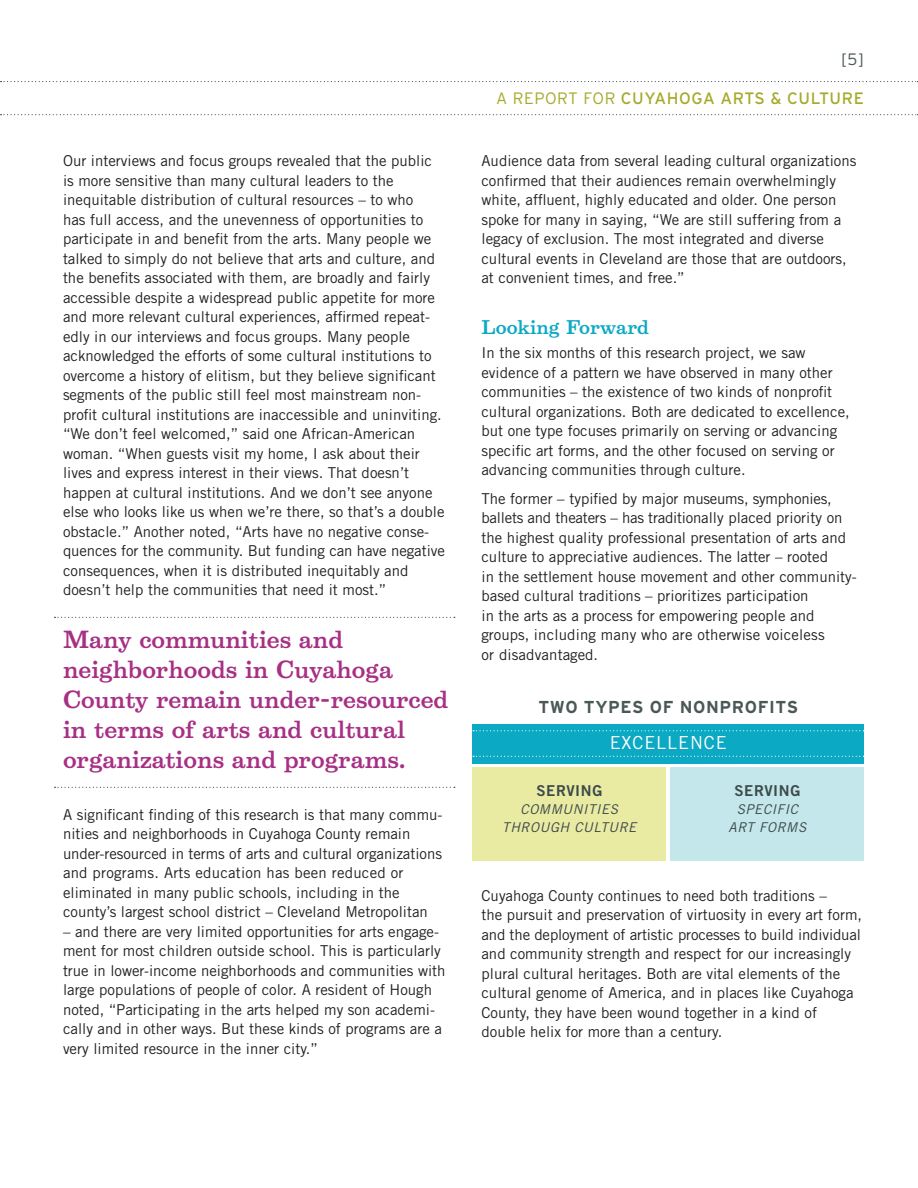
<style>
.page{position:relative;width:918px;height:1188px;background:#fff}
.page>*{position:absolute;margin:0;border:0;box-sizing:border-box;transform-origin:0 0}
.call_out_1{font:500 22.5px/30px "Belizio";color:#a73084}
.header1{font:500 18px "Belizio";color:#0ca9c4}
.t1{font:18px "Trade Gothic";letter-spacing:.05em;color:#fff}
.t2{font:700 17.25px "Interstate";letter-spacing:.035em;color:#4b5858}
.t3{font:16.5px "Interstate";letter-spacing:.035em;color:#a6a929}
.t4{font:300 16.5px "Interstate";color:#4b5858}
.t5{font:15px/19.5px "Trade Gothic";color:#231f20}
.t6{font:15px "Trade Gothic Bold Two";letter-spacing:.04em;color:#3c494a}
.t7{font:italic 13.5px/18px "Trade Gothic";letter-spacing:.04em;color:#3c494a;text-align:center}
.s1{font-weight:300}
</style>
<div class="page">
<div style="left:472px;top:768px;width:194px;height:93px;background:#eaeba3"></div>
<div style="left:670px;top:768px;width:194px;height:93px;background:#c3e7ea"></div>
<svg style="left:1px;top:81px;width:917px;height:1px"></svg>
<svg style="left:1px;top:114px;width:917px;height:1px"></svg>
<svg style="left:55px;top:617px;width:400px;height:1px"></svg>
<svg style="left:55px;top:787px;width:400px;height:1px"></svg>
<div style="left:472px;top:724px;width:392px;height:40px;background:#0ca9c4"></div>
<svg style="left:473px;top:730px;width:391px;height:1px"></svg>
<svg style="left:473px;top:756px;width:391px;height:1px"></svg>
<p class="t5" style="left:63px;top:151px;width:384px">Our interviews and focus groups revealed that the public is more sensitive than many cultural leaders to the inequitable distribution of cultural resources – to who<br>has full access, and the unevenness of opportunities to participate in and benefit from the arts. Many people we talked to simply do not believe that arts and culture, and the benefits associated with them, are broadly and fairly accessible despite a widespread public appetite for more and more relevant cultural experiences, affirmed repeat&shy;edly in our interviews and focus groups. Many people acknowledged the efforts of some cultural institutions to overcome a history of elitism, but they believe significant segments of the public still feel most mainstream non&shy;profit cultural institutions are inaccessible and uninviting. “We don’t feel welcomed,” said one African-American woman. “When guests visit my home, I ask about their lives and express interest in their views. That doesn’t happen at cultural institutions. And we don’t see anyone else who looks like us when we’re there, so that’s a double obstacle.” Another noted, “Arts have no negative conse&shy;quences for the community. But funding can have negative consequences, when it is distributed inequitably and doesn’t help the communities that need it most.”</p>
<p class="call_out_1" style="left:63px;top:624px;width:387px">Many communities and neighborhoods in Cuyahoga<br>County remain under-resourced in terms of arts and cultural organizations and programs.</p>
<p class="t5" style="left:63px;top:805px;width:381px">A significant finding of this research is that many commu&shy;nities and neighborhoods in Cuyahoga County remain under-resourced in terms of arts and cultural organizations and programs. Arts education has been reduced or eliminated in many public schools, including in the county’s largest school district – Cleveland Metropolitan</p>
<p class="t5" style="left:63px;top:922px;width:384px">– and there are very limited opportunities for arts engage&shy;ment for most children outside school. This is particularly true in lower-income neighborhoods and communities with large populations of people of color. A resident of Hough noted, “Participating in the arts helped my son academi&shy;cally and in other ways. But these kinds of programs are a very limited resource in the inner city.”</p>
<p class="t4" style="left:841px;top:50px;width:24px">[5]</p>
<p class="t3" style="left:496px;top:88px;width:369px"><span class="s1">A REPORT FOR</span> CUYAHOGA ARTS &amp; CULTURE</p>
<p class="t5" style="left:481px;top:151px;width:376px">Audience data from several leading cultural organizations confirmed that their audiences remain overwhelmingly white, affluent, highly educated and older. One person spoke for many in saying, “We are still suffering from a legacy of exclusion. The most integrated and diverse cultural events in Cleveland are those that are outdoors, at convenient times, and free.”</p>
<p class="header1" style="left:481px;top:316px;width:169px">Looking Forward</p>
<p class="t5" style="left:481px;top:343px;width:370px">In the six months of this research project, we saw evidence of a pattern we have observed in many other communities – the existence of two kinds of nonprofit cultural organizations. Both are dedicated to excellence, but one type focuses primarily on serving or advancing specific art forms, and the other focused on serving or advancing communities through culture.</p>
<p class="t5" style="left:481px;top:489px;width:377px">The former – typified by major museums, symphonies, ballets and theaters – has traditionally placed priority on the highest quality professional presentation of arts and culture to appreciative audiences. The latter – rooted<br>in the settlement house movement and other community&shy;based cultural traditions – prioritizes participation<br>in the arts as a process for empowering people and groups, including many who are otherwise voiceless<br>or disadvantaged.</p>
<p class="t2" style="left:538px;top:697px;width:261px">TWO TYPES OF NONPROFITS</p>
<p class="t1" style="left:610px;top:732px;width:119px">EXCELLENCE</p>
<p class="t6" style="left:537px;top:781px;width:67px">SERVING</p>
<p class="t7" style="left:502px;top:800px;width:136px">COMMUNITIES<br>THROUGH CULTURE</p>
<p class="t6" style="left:735px;top:781px;width:67px">SERVING</p>
<p class="t7" style="left:737px;top:800px;width:63px">SPECIFIC</p>
<p class="t7" style="left:729px;top:818px;width:79px">ART FORMS</p>
<p class="t5" style="left:481px;top:886px;width:382px">Cuyahoga County continues to need both traditions –<br>the pursuit and preservation of virtuosity in every art form, and the deployment of artistic processes to build individual and community strength and respect for our increasingly plural cultural heritages. Both are vital elements of the cultural genome of America, and in places like Cuyahoga County, they have been wound together in a kind of double helix for more than a century.</p>
</div>
